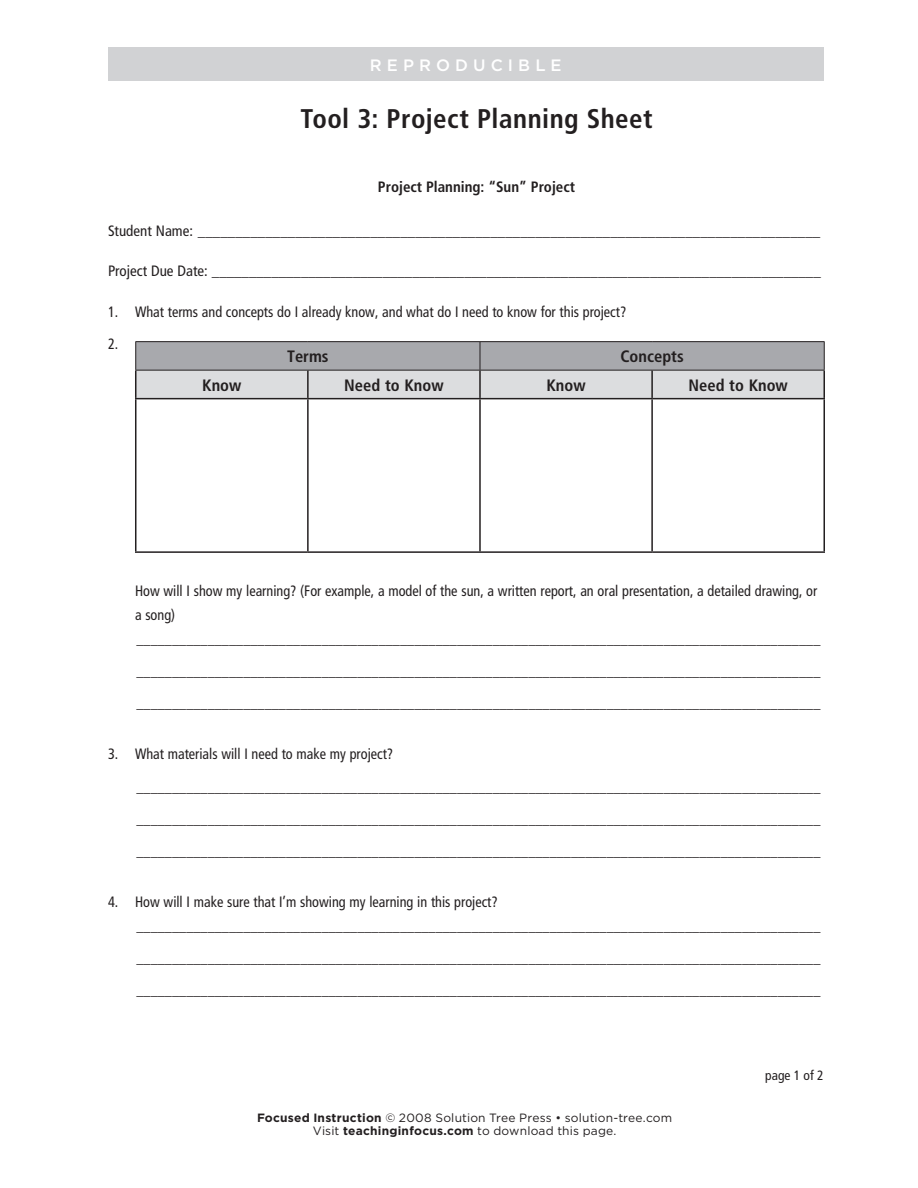
<style>
.page{position:relative;width:918px;height:1188px;background:#fff}
.page>*{position:absolute;margin:0;border:0;box-sizing:border-box;transform-origin:0 0}
.Repro_Title{font:700 condensed 27px "Frutiger LT Std";letter-spacing:.015em;color:#231f20}
.table_header{font:700 condensed 16.5px "Frutiger LT Std";color:#231f20}
.t1{font:500 16.5px "Gotham";letter-spacing:.31em;color:#fff}
.reproducible_normal{font:condensed 15px/24px "Frutiger LT Std";color:#231f20;scale:.95 1}
.reproducible_normal-2{font:condensed 15px "Frutiger LT Std";color:#231f20}
.Repro_Title-2{font:700 condensed 15px "Frutiger LT Std";color:#231f20}
.of{font:condensed 13.5px "Frutiger LT Std";color:#231f20}
.t2{font:12px "Gotham";letter-spacing:.015em;color:#231f20}
.s1{font-weight:700}
</style>
<div class="page">
<div style="left:108px;top:47px;width:716px;height:34px;background:#d1d2d4"></div>
<svg style="left:136px;top:399px;width:687px;height:152px"></svg>
<hr style="left:135px;top:399px;width:1px;height:152px;background:#231f20">
<hr style="left:307px;top:399px;width:2px;height:152px;background:#231f20">
<hr style="left:479px;top:399px;width:2px;height:152px;background:#231f20">
<hr style="left:651px;top:399px;width:2px;height:152px;background:#231f20">
<hr style="left:823px;top:399px;width:2px;height:152px;background:#231f20">
<hr style="left:135px;top:551px;width:173px;height:2px;background:#231f20">
<hr style="left:308px;top:551px;width:172px;height:2px;background:#231f20">
<hr style="left:480px;top:551px;width:172px;height:2px;background:#231f20">
<hr style="left:652px;top:551px;width:173px;height:2px;background:#231f20">
<hr style="left:135px;top:341px;width:173px;height:1px;background:#231f20">
<hr style="left:308px;top:341px;width:172px;height:1px;background:#231f20">
<hr style="left:480px;top:341px;width:172px;height:1px;background:#231f20">
<hr style="left:652px;top:341px;width:173px;height:1px;background:#231f20">
<svg style="left:135px;top:342px;width:690px;height:57px;background:#bbbcbf"></svg>
<hr style="left:135px;top:370px;width:173px;height:1px;background:#231f20">
<hr style="left:308px;top:370px;width:172px;height:1px;background:#231f20">
<hr style="left:480px;top:370px;width:172px;height:1px;background:#231f20">
<hr style="left:652px;top:370px;width:173px;height:1px;background:#231f20">
<p class="t1" style="left:370px;top:54px;width:193px">REPRODUCIBLE</p>
<p class="Repro_Title" style="left:300px;top:103px;width:354px">Tool 3: Project Planning Sheet</p>
<p class="Repro_Title-2" style="left:378px;top:178px;width:199px">Project Planning: “Sun” Project</p>
<p class="reproducible_normal-2" style="left:108px;top:222px;width:714px">Student Name: ___________________________________________________________________________________</p>
<p class="reproducible_normal-2" style="left:108px;top:263px;width:714px">Project Due Date: __________________________________________________________________________________</p>
<p class="reproducible_normal" style="left:108px;top:300px;width:547px">1. What terms and concepts do I already know, and what do I need to know for this project?</p>
<p class="reproducible_normal" style="left:108px;top:332px;width:12px">2.</p>
<p class="table_header" style="left:287px;top:347px;width:43px">Terms</p>
<p class="table_header" style="left:620px;top:347px;width:65px">Concepts</p>
<p class="table_header" style="left:202px;top:375px;width:41px">Know</p>
<p class="table_header" style="left:344px;top:375px;width:101px">Need to Know</p>
<p class="table_header" style="left:546px;top:375px;width:41px">Know</p>
<p class="table_header" style="left:689px;top:375px;width:101px">Need to Know</p>
<p class="reproducible_normal" style="left:135px;top:579px;width:720px">How will I show my learning? (For example, a model of the sun, a written report, an oral presentation, a detailed drawing, or a song)</p>
<p class="reproducible_normal" style="left:136px;top:627px;width:721px">________________________________________________________________________________________________</p>
<p class="reproducible_normal" style="left:136px;top:659px;width:721px">________________________________________________________________________________________________</p>
<p class="reproducible_normal" style="left:136px;top:691px;width:721px">________________________________________________________________________________________________</p>
<p class="reproducible_normal" style="left:108px;top:742px;width:302px">3. What materials will I need to make my project?</p>
<p class="reproducible_normal" style="left:136px;top:774px;width:721px">________________________________________________________________________________________________</p>
<p class="reproducible_normal" style="left:136px;top:807px;width:721px">________________________________________________________________________________________________</p>
<p class="reproducible_normal" style="left:136px;top:839px;width:721px">________________________________________________________________________________________________</p>
<p class="reproducible_normal" style="left:108px;top:890px;width:412px">4. How will I make sure that I’m showing my learning in this project?</p>
<p class="reproducible_normal" style="left:136px;top:914px;width:721px">________________________________________________________________________________________________</p>
<p class="reproducible_normal" style="left:136px;top:946px;width:721px">________________________________________________________________________________________________</p>
<p class="reproducible_normal" style="left:136px;top:978px;width:721px">________________________________________________________________________________________________</p>
<p class="t2" style="left:257px;top:1110px;width:417px"><span class="s1">Focused Instruction</span> © 2008 Solution Tree Press • solution-tree.com</p>
<p class="t2" style="left:313px;top:1123px;width:305px">Visit <span class="s1">teachinginfocus.com</span> to download this page.</p>
<p class="of" style="left:765px;top:1067px;width:60px">page 1 of 2</p>
</div>
